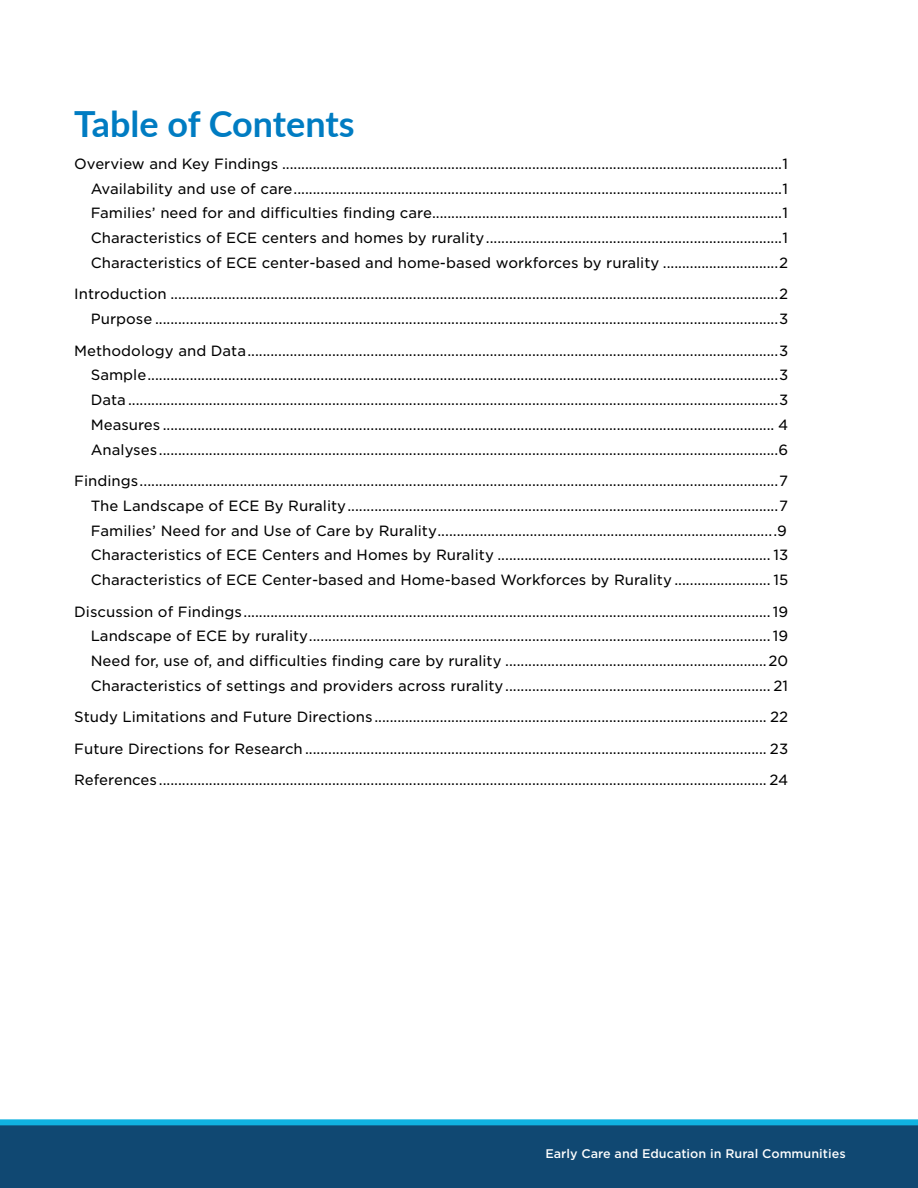
<style>
.page{position:relative;width:918px;height:1188px;background:#fff}
.page>*{position:absolute;margin:0;border:0;box-sizing:border-box;transform-origin:0 0}
.t1{font:700 36px "Lato";color:#007cc2}
.t2{font:14.25px "Gotham S Sm";color:#000}
.t3{font:500 12px "Gotham S Sm";color:#fff}
</style>
<div class="page">
<div style="left:0;top:1125px;width:918px;height:63px;background:#104872"></div>
<div style="left:0;top:1119px;width:918px;height:6px;background:#10b2e1"></div>
<p class="t1" style="left:74px;top:98px;width:282px">Table of Contents</p>
<p class="t2" style="left:74px;top:154px;width:715px">Overview and Key Findings ..................................................................................................................................1</p>
<p class="t2" style="left:91px;top:179px;width:699px">Availability and use of care...............................................................................................................................1</p>
<p class="t2" style="left:91px;top:204px;width:699px">Families’ need for and difficulties finding care...........................................................................................1</p>
<p class="t2" style="left:91px;top:228px;width:699px">Characteristics of ECE centers and homes by rurality.............................................................................1</p>
<p class="t2" style="left:91px;top:253px;width:699px">Characteristics of ECE center-based and home-based workforces by rurality ..............................2</p>
<p class="t2" style="left:74px;top:285px;width:715px">Introduction ..............................................................................................................................................................2</p>
<p class="t2" style="left:91px;top:309px;width:699px">Purpose ..................................................................................................................................................................3</p>
<p class="t2" style="left:74px;top:341px;width:715px">Methodology and Data..........................................................................................................................................3</p>
<p class="t2" style="left:91px;top:366px;width:699px">Sample....................................................................................................................................................................3</p>
<p class="t2" style="left:91px;top:390px;width:699px">Data .........................................................................................................................................................................3</p>
<p class="t2" style="left:91px;top:415px;width:699px">Measures ............................................................................................................................................................... 4</p>
<p class="t2" style="left:91px;top:440px;width:699px">Analyses.................................................................................................................................................................6</p>
<p class="t2" style="left:74px;top:471px;width:715px">Findings......................................................................................................................................................................7</p>
<p class="t2" style="left:91px;top:496px;width:699px">The Landscape of ECE By Rurality................................................................................................................7</p>
<p class="t2" style="left:91px;top:521px;width:698px">Families’ Need for and Use of Care by Rurality........................................................................................9</p>
<p class="t2" style="left:91px;top:546px;width:699px">Characteristics of ECE Centers and Homes by Rurality ....................................................................... 13</p>
<p class="t2" style="left:91px;top:570px;width:699px">Characteristics of ECE Center-based and Home-based Workforces by Rurality ......................... 15</p>
<p class="t2" style="left:74px;top:602px;width:715px">Discussion of Findings......................................................................................................................................... 19</p>
<p class="t2" style="left:91px;top:627px;width:699px">Landscape of ECE by rurality........................................................................................................................ 19</p>
<p class="t2" style="left:91px;top:651px;width:699px">Need for, use of, and difficulties finding care by rurality ....................................................................20</p>
<p class="t2" style="left:91px;top:676px;width:699px">Characteristics of settings and providers across rurality..................................................................... 21</p>
<p class="t2" style="left:74px;top:708px;width:715px">Study Limitations and Future Directions...................................................................................................... 22</p>
<p class="t2" style="left:74px;top:739px;width:715px">Future Directions for Research ........................................................................................................................ 23</p>
<p class="t2" style="left:74px;top:771px;width:715px">References.............................................................................................................................................................. 24</p>
<p class="t3" style="left:545px;top:1146px;width:302px">Early Care and Education in Rural Communities</p>
</div>
